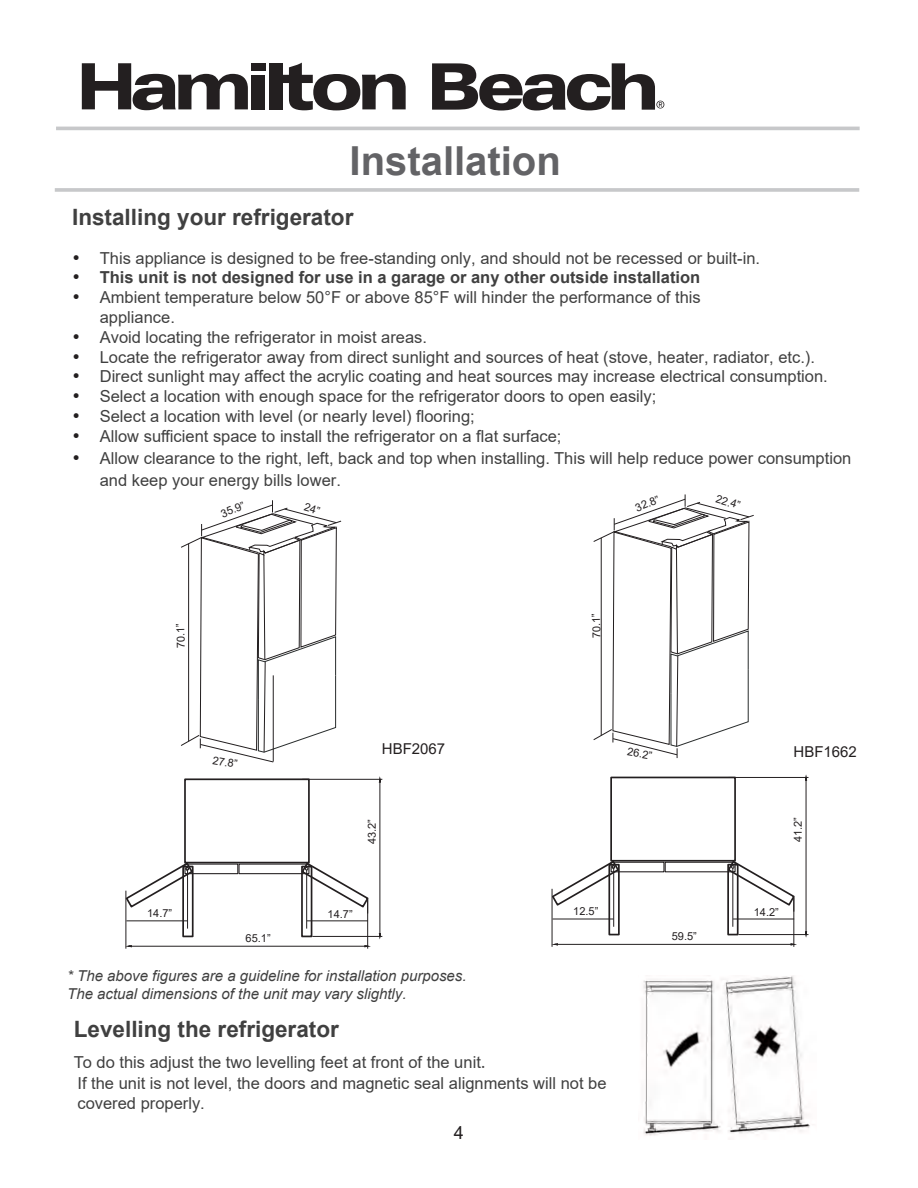
<style>
.page{position:relative;width:918px;height:1188px;background:#fff}
.page>*{position:absolute;margin:0;border:0;box-sizing:border-box;transform-origin:0 0}
.t1{font:700 40.05px "Arial";color:#636366}
.t2{font:700 22.5px "Arial";color:#404040}
.t3{font:18px "Arial";color:#231f20}
.t4{font:16.5px/20.4px "Arial";color:#404040}
.t5{font:700 16.5px "Arial";color:#404040}
.t6{font:italic 15px/18px "Arial";color:#404040}
.t7{font:15px "Arial";color:#231f20}
.t8{font:10.95px "Arial";color:#231f20}
.s1{font-family:"Times New Roman";font-size:19.5px;color:#231f20}
.s2{font-family:"Times New Roman";font-weight:400;font-size:19.5px;color:#231f20}
.s3{font-family:"Times New Roman";font-size:19.5px}
</style>
<div class="page">
<img style="left:643px;top:976px;width:167px;height:160px">
<hr style="left:56px;top:127px;width:804px;height:3px;background:#c7c8ca">
<hr style="left:55px;top:188px;width:804px;height:4px;background:#c7c8ca">
<svg style="left:82px;top:63px;width:166px;height:47px"></svg>
<div style="left:252px;top:75px;width:13px;height:34px;background:#231f20"></div>
<div style="left:251px;top:63px;width:14px;height:8px;background:#231f20"></div>
<div style="left:269px;top:63px;width:13px;height:46px;background:#231f20"></div>
<svg style="left:281px;top:63px;width:125px;height:47px"></svg>
<svg style="left:432px;top:63px;width:232px;height:48px"></svg>
<div style="left:184px;top:778px;width:126px;height:85px;border:2px solid #231f20"></div>
<div style="left:184px;top:864px;width:54px;height:10px;border:1px solid #231f20"></div>
<div style="left:238px;top:864px;width:71px;height:10px;border:1px solid #231f20"></div>
<div style="left:301px;top:866px;width:11px;height:71px;border:2px solid #231f20"></div>
<svg style="left:300px;top:861px;width:69px;height:52px"></svg>
<hr style="left:312px;top:936px;width:70px;height:1px;background:#231f20">
<hr style="left:302px;top:779px;width:80px;height:1px;background:#231f20">
<hr style="left:380px;top:782px;width:1px;height:152px;background:#231f20">
<svg style="left:378px;top:933px;width:4px;height:7px"></svg>
<svg style="left:378px;top:776px;width:4px;height:7px"></svg>
<hr style="left:367px;top:899px;width:1px;height:50px;background:#231f20">
<hr style="left:126px;top:891px;width:1px;height:58px;background:#231f20">
<hr style="left:129px;top:946px;width:236px;height:1px;background:#231f20">
<hr style="left:126px;top:921px;width:61px;height:1px;background:#231f20">
<div style="left:182px;top:866px;width:12px;height:71px;border:2px solid #231f20"></div>
<svg style="left:125px;top:861px;width:69px;height:48px"></svg>
<hr style="left:187px;top:870px;width:1px;height:59px;background:#231f20">
<hr style="left:306px;top:870px;width:1px;height:59px;background:#231f20">
<hr style="left:307px;top:921px;width:61px;height:1px;background:#231f20">
<svg style="left:593px;top:494px;width:161px;height:264px"></svg>
<div style="left:610px;top:777px;width:126px;height:85px;border:2px solid #231f20"></div>
<div style="left:611px;top:862px;width:54px;height:10px;border:1px solid #231f20"></div>
<div style="left:665px;top:862px;width:71px;height:10px;border:1px solid #231f20"></div>
<div style="left:727px;top:864px;width:12px;height:71px;border:2px solid #231f20"></div>
<svg style="left:726px;top:859px;width:69px;height:53px"></svg>
<hr style="left:739px;top:934px;width:69px;height:1px;background:#231f20">
<hr style="left:728px;top:777px;width:80px;height:1px;background:#231f20">
<hr style="left:806px;top:780px;width:1px;height:152px;background:#231f20">
<svg style="left:804px;top:931px;width:4px;height:7px"></svg>
<hr style="left:794px;top:897px;width:1px;height:50px;background:#231f20">
<hr style="left:552px;top:889px;width:1px;height:58px;background:#231f20">
<hr style="left:555px;top:944px;width:236px;height:1px;background:#231f20">
<hr style="left:553px;top:919px;width:61px;height:1px;background:#231f20">
<div style="left:608px;top:864px;width:12px;height:71px;border:2px solid #231f20"></div>
<svg style="left:551px;top:859px;width:69px;height:48px"></svg>
<hr style="left:613px;top:868px;width:1px;height:59px;background:#231f20">
<hr style="left:733px;top:868px;width:1px;height:59px;background:#231f20">
<hr style="left:733px;top:919px;width:61px;height:1px;background:#231f20">
<svg style="left:181px;top:500px;width:161px;height:263px"></svg>
<h1 class="t1" style="left:350px;top:133px;width:213px">Installation</h1>
<h2 class="t2" style="left:72px;top:202px;width:283px">Installing your refrigerator</h2>
<p class="t4" style="left:73px;top:247px;width:689px"><span class="s1">•</span> This appliance is designed to be free-standing only, and should not be recessed or built-in.</p>
<p class="t5" style="left:73px;top:266px;width:629px"><span class="s2">•</span> This unit is not designed for use in a garage or any other outside installation</p>
<p class="t4" style="left:100px;top:287px;width:603px;line-height:19.8px;text-indent:-27px"><span class="s1">•</span> Ambient temperature below 50°F or above 85°F will hinder the performance of this appliance.</p>
<p class="t4" style="left:73px;top:327px;width:356px"><span class="s1">•</span> Avoid locating the refrigerator in moist areas.</p>
<p class="t4" style="left:73px;top:346px;width:744px"><span class="s1">•</span> Locate the refrigerator away from direct sunlight and sources of heat (stove, heater, radiator, etc.).</p>
<p class="t4" style="left:73px;top:366px;width:757px"><span class="s1">•</span> Direct sunlight may affect the acrylic coating and heat sources may increase electrical consumption.</p>
<p class="t4" style="left:73px;top:386px;width:585px"><span class="s1">•</span> Select a location with enough space for the refrigerator doors to open easily;</p>
<p class="t4" style="left:73px;top:406px;width:404px"><span class="s1">•</span> Select a location with level (or nearly level) flooring;</p>
<p class="t4" style="left:73px;top:426px;width:490px"><span class="s1">•</span> Allow sufficient space to install the refrigerator on a flat surface;</p>
<p class="t4" style="left:100px;top:447px;width:753px;line-height:22px;text-indent:-27px"><span class="s1">•</span> Allow clearance to the right, left, back and top when installing. This will help reduce power consumption and keep your energy bills lower.</p>
<p class="t8" style="left:218px;top:507px;width:27px;rotate:-22deg">35.9”</p>
<p class="t8" style="left:633px;top:501px;width:27px;rotate:-22deg">32.8”</p>
<p class="t8" style="left:718px;top:491px;width:27px;rotate:17deg">22.4”</p>
<p class="t8" style="left:174px;top:649px;width:27px;rotate:-92deg">70.1”</p>
<p class="t8" style="left:589px;top:639px;width:27px;rotate:-92deg">70.1”</p>
<p class="t8" style="left:214px;top:752px;width:27px;rotate:10deg">27.8”</p>
<p class="t7" style="left:382px;top:738px;width:65px">HBF2067</p>
<p class="t8" style="left:364px;top:844px;width:27px;rotate:-90deg">43.2”</p>
<p class="t8" style="left:629px;top:744px;width:27px;rotate:10deg">26.2”</p>
<p class="t7" style="left:794px;top:741px;width:65px">HBF1662</p>
<p class="t8" style="left:791px;top:842px;width:27px;rotate:-90deg">41.2”</p>
<p class="t8" style="left:147px;top:906px;width:27px">14.7”</p>
<p class="t8" style="left:328px;top:906px;width:27px">14.7”</p>
<p class="t8" style="left:246px;top:930px;width:27px">65.1”</p>
<p class="t6" style="left:67px;top:967px;width:401px">* The above figures are a guideline for installation purposes.<br>The actual dimensions of the unit may vary slightly.</p>
<p class="t8" style="left:573px;top:904px;width:27px">12.5”</p>
<p class="t8" style="left:754px;top:904px;width:27px">14.2”</p>
<p class="t8" style="left:672px;top:929px;width:27px">59.5”</p>
<h2 class="t2" style="left:74px;top:1013px;width:267px">Levelling the refrigerator</h2>
<p class="t4" style="left:74px;top:1052px;width:534px">To do this adjust the two levelling feet at front of the unit<span class="s3">.<br></span>If the unit is not level, the doors and magnetic seal alignments will not be covered properly.</p>
<p class="t3" style="left:454px;top:1120px;width:12px">4</p>
</div>
